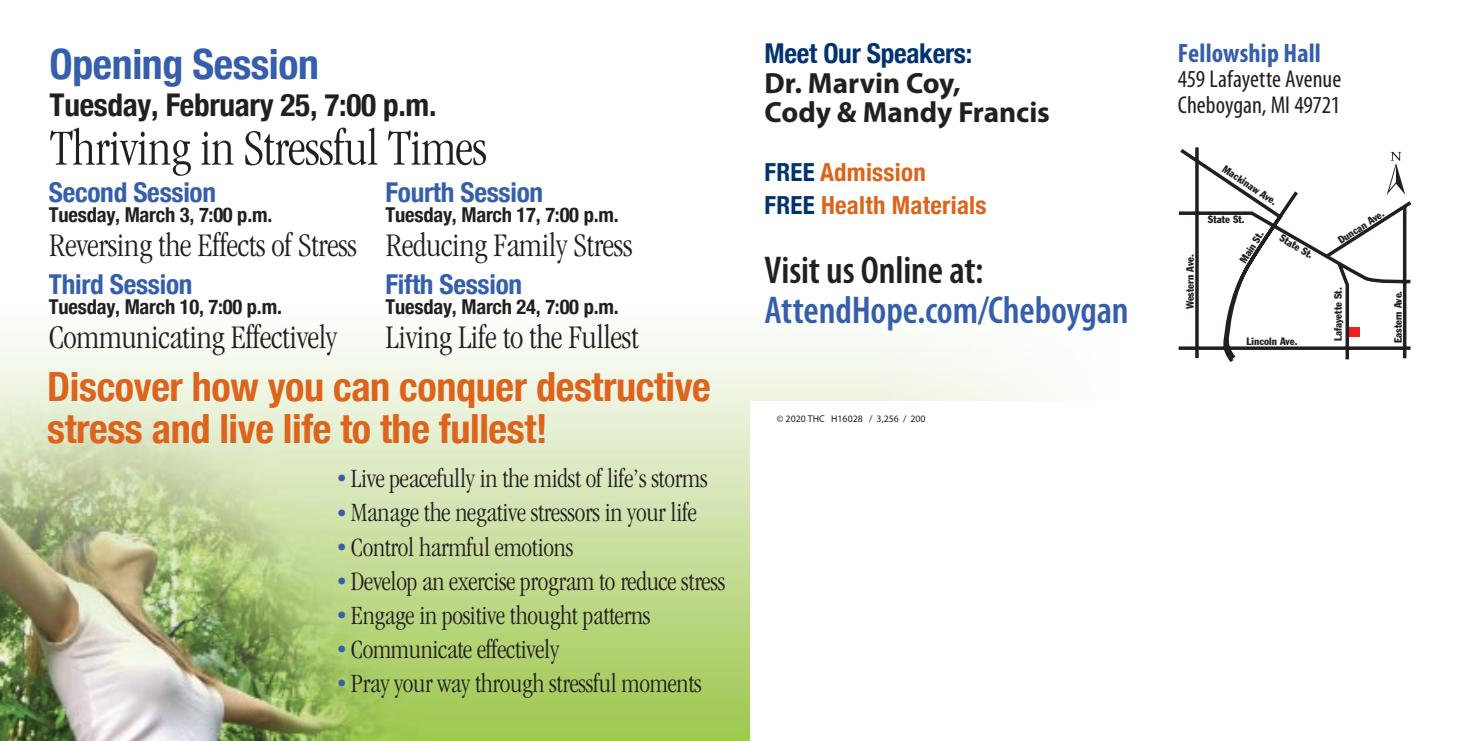
<style>
.page{position:relative;width:1481px;height:741px;background:#fff}
.page>*{position:absolute;margin:0;border:0;box-sizing:border-box;transform-origin:0 0}
.t1{font:300 condensed 52.15px "Garamond";letter-spacing:-.01em;color:#231f20}
.t2{font:700 condensed 41.82px "Helvetica Neue";letter-spacing:-.01em;color:#355fac}
.t3{font:700 condensed 40.25px/41.5px "Helvetica Neue";letter-spacing:-.01em;color:#dc641c}
.t4{font:600 condensed 38.85px/40.1px "Myriad Pro";letter-spacing:-.005em;color:#355fac}
.t5{font:300 condensed 34.12px "Garamond";letter-spacing:-.01em;color:#231f20}
.t6{font:700 condensed 31.32px "Helvetica Neue";letter-spacing:-.01em;color:#231f20}
.t7{font:700 29.22px/29.6px "Myriad Pro";letter-spacing:-.005em;color:#231f20}
.t8{font:300 condensed 27.3px "Garamond";letter-spacing:-.01em;color:#231f20}
.t9{font:700 condensed 27.3px "Helvetica Neue";letter-spacing:-.01em;color:#355fac}
.t10{font:700 condensed 27.3px "Helvetica Neue";letter-spacing:-.01em;color:#013371}
.t11{font:700 condensed 26.6px "Myriad Pro";letter-spacing:.005em;color:#355fac}
.t12{font:700 condensed 24.85px "Helvetica Neue";letter-spacing:.01em;color:#dc641c}
.t13{font:condensed 24.5px "Myriad Pro";color:#231f20}
.t14{font:700 condensed 20.47px "Helvetica Neue";letter-spacing:-.01em;color:#231f20}
.t15{font:condensed 10.5px "Franklin Gothic";color:#231f20}
.t16{font:9.8px "Myriad Pro";color:#231f20}
.s1{font-family:"Helvetica";font-weight:400;font-stretch:normal;font-size:30.8px;color:#355fac}
.s2{color:#013371}
.s3{color:#231f20}
</style>
<div class="page">
<img style="left:0;top:334px;width:1048px;height:406px">
<div style="left:750px;top:401px;width:730px;height:339px;background:#fff"></div>
<svg style="left:1178px;top:147px;width:234px;height:215px"></svg>
<div style="left:1349px;top:327px;width:11px;height:9px;background:#ee1e24"></div>
<p class="t2" style="left:50px;top:30px;width:271px">Opening Session</p>
<p class="t6" style="left:50px;top:79px;width:388px">Tuesday, February 25, 7:00 p.m.</p>
<p class="t1" style="left:50px;top:120px;width:439px">Thriving in Stressful Times</p>
<p class="t9" style="left:49px;top:169px;width:169px">Second Session</p>
<p class="t14" style="left:49px;top:198px;width:225px">Tuesday, March 3, 7:00 p.m.</p>
<p class="t5" style="left:49px;top:227px;width:310px">Reversing the Effects of Stress</p>
<p class="t9" style="left:49px;top:261px;width:145px">Third Session</p>
<p class="t14" style="left:49px;top:289px;width:235px">Tuesday, March 10, 7:00 p.m.</p>
<p class="t5" style="left:49px;top:318px;width:290px">Communicating Effectively</p>
<p class="t9" style="left:385px;top:169px;width:159px">Fourth Session</p>
<p class="t14" style="left:385px;top:198px;width:235px">Tuesday, March 17, 7:00 p.m.</p>
<p class="t5" style="left:385px;top:227px;width:248px">Reducing Family Stress</p>
<p class="t9" style="left:385px;top:261px;width:138px">Fifth Session</p>
<p class="t14" style="left:385px;top:289px;width:235px">Tuesday, March 24, 7:00 p.m.</p>
<p class="t5" style="left:385px;top:318px;width:255px">Living Life to the Fullest</p>
<p class="t3" style="left:47px;top:363px;width:665px">Discover how you can conquer destructive stress and live life to the fullest!</p>
<p class="t8" style="left:337px;top:463px;width:372px"><span class="s1">•</span>Live peacefully in the midst of life’s storms</p>
<p class="t8" style="left:337px;top:498px;width:362px"><span class="s1">•</span>Manage the negative stressors in your life</p>
<p class="t8" style="left:337px;top:532px;width:238px"><span class="s1">•</span> Control harmful emotions</p>
<p class="t8" style="left:337px;top:566px;width:390px"><span class="s1">•</span> Develop an exercise program to reduce stress</p>
<p class="t8" style="left:337px;top:600px;width:315px"><span class="s1">•</span> Engage in positive thought patterns</p>
<p class="t8" style="left:337px;top:634px;width:224px"><span class="s1">•</span> Communicate effectively</p>
<p class="t8" style="left:337px;top:668px;width:366px"><span class="s1">•</span> Pray your way through stressful moments</p>
<p class="t10" style="left:764px;top:31px;width:209px">Meet Our Speakers:</p>
<p class="t7" style="left:764px;top:67px;width:287px">Dr. Marvin Coy,<br>Cody &amp; Mandy Francis</p>
<p class="t12" style="left:764px;top:152px;width:163px"><span class="s2">FREE</span> Admission</p>
<p class="t12" style="left:764px;top:184px;width:223px"><span class="s2">FREE</span> Health Materials</p>
<p class="t4" style="left:764px;top:249px;width:366px"><span class="s3">Visit us Online at:<br></span>AttendHope.com/Cheboygan</p>
<p class="t16" style="left:777px;top:412px;width:150px">© 2020 THC H16028 / 3,256 / 200</p>
<p class="t11" style="left:1177px;top:36px;width:145px">Fellowship Hall</p>
<p class="t13" style="left:1177px;top:64px;width:165px">459 Lafayette Avenue</p>
<p class="t13" style="left:1177px;top:90px;width:164px">Cheboygan, MI 49721</p>
<p class="t15" style="left:1183px;top:309px;width:57px;rotate:-90deg">Western Ave.</p>
<p class="t15" style="left:1227px;top:162px;width:64px;rotate:34deg">Mackinaw Ave.</p>
<p class="t15" style="left:1208px;top:213px;width:38px">State St.</p>
<p class="t15" style="left:1236px;top:259px;width:37px;rotate:-58deg">Main St.</p>
<p class="t15" style="left:1283px;top:231px;width:38px;rotate:30deg">State St.</p>
<p class="t15" style="left:1246px;top:335px;width:53px">Lincoln Ave.</p>
<p class="t15" style="left:1335px;top:235px;width:54px;rotate:-33deg">Duncan Ave.</p>
<p class="t15" style="left:1331px;top:341px;width:55px;rotate:-90deg">Lafayette St.</p>
<p class="t15" style="left:1391px;top:343px;width:54px;rotate:-90deg">Eastern Ave.</p>
</div>
